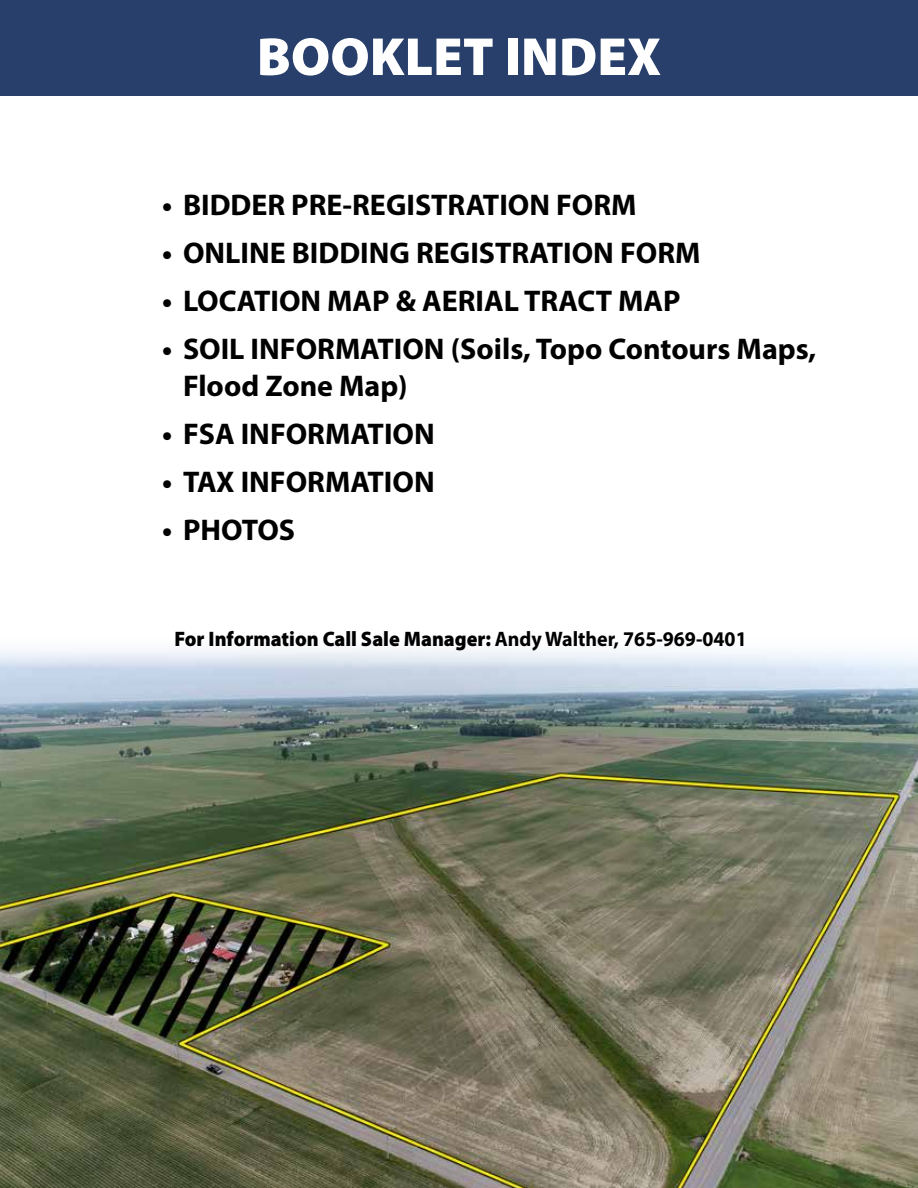
<style>
.page{position:relative;width:918px;height:1188px;background:#fff}
.page>*{position:absolute;margin:0;border:0;box-sizing:border-box;transform-origin:0 0}
.t1{font:900 54px "Myriad Pro";color:#fff}
.t2{font:700 30px/37.5px "Myriad Pro";color:#000}
.t3{font:900 21px "Myriad Pro";color:#000;scale:.95 1}
.s1{font-weight:700}
</style>
<div class="page">
<div style="left:0;top:0;width:918px;height:96px;background:#283f6b"></div>
<img style="left:0;top:649px;width:918px;height:539px">
<h1 class="t1" style="left:257px;top:21px;width:406px">BOOKLET INDEX</h1>
<p class="t2" style="left:162px;top:185px;width:476px">• BIDDER PRE-REGISTRATION FORM</p>
<p class="t2" style="left:162px;top:233px;width:540px">• ONLINE BIDDING REGISTRATION FORM</p>
<p class="t2" style="left:162px;top:281px;width:520px">• LOCATION MAP &amp; AERIAL TRACT MAP</p>
<p class="t2" style="left:183px;top:329px;width:635px;text-indent:-21px">• SOIL INFORMATION (Soils, Topo Contours Maps,<br>Flood Zone Map)</p>
<p class="t2" style="left:162px;top:414px;width:274px">• FSA INFORMATION</p>
<p class="t2" style="left:162px;top:462px;width:274px">• TAX INFORMATION</p>
<p class="t2" style="left:162px;top:510px;width:135px">• PHOTOS</p>
<p class="t3" style="left:174px;top:625px;width:604px">For Information Call Sale Manager: <span class="s1">Andy Walther, 765-969-0401</span></p>
</div>
